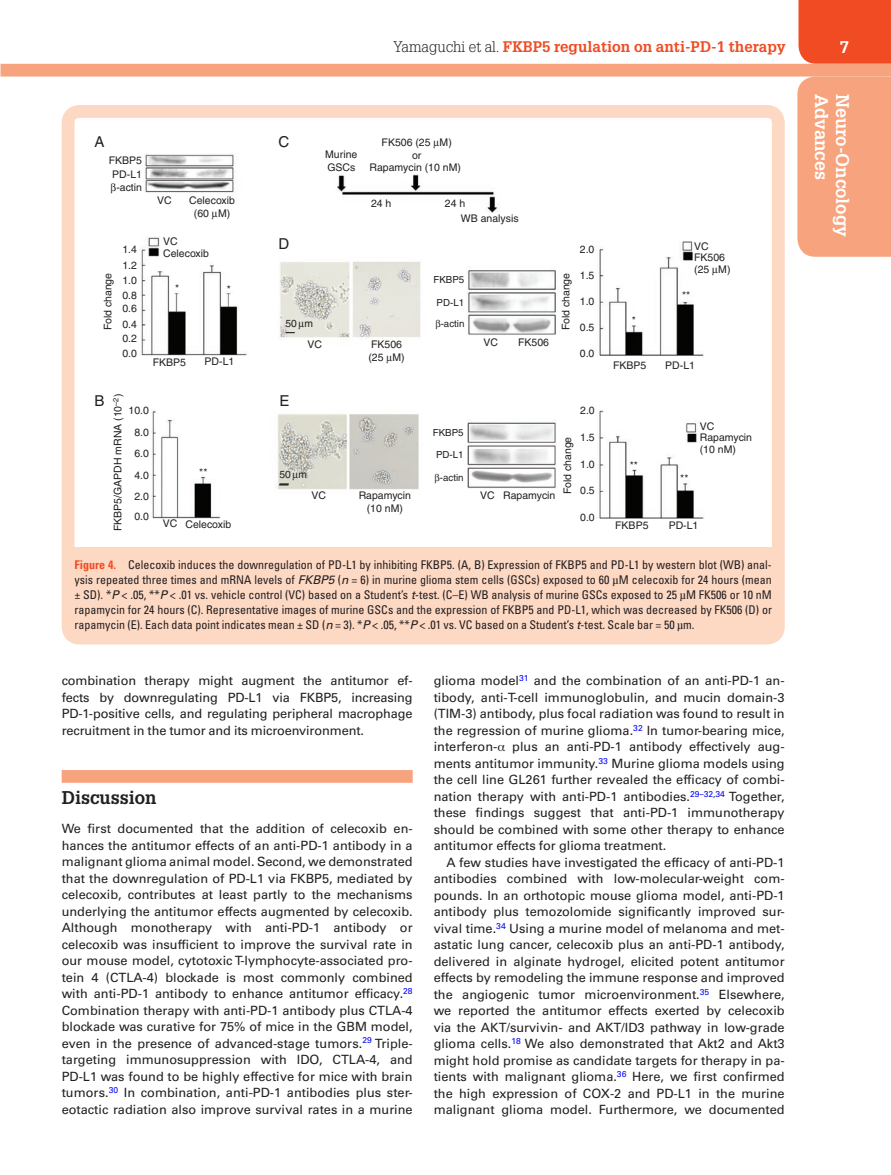
<style>
.page{position:relative;width:891px;height:1175px;background:#fff}
.page>*{position:absolute;margin:0;border:0;box-sizing:border-box;transform-origin:0 0}
.t1{font:700 18px "Glypha LT Std";color:#fff}
.t2{font:700 18px "Glypha LT Std";color:#231f20}
.t3{font:700 16.5px "Glypha LT Std";color:#fff}
.t4{font:700 15px "Glypha LT Std";color:#f04b22}
.t5{font:15px "Helvetica";color:#231f20}
.t6{font:12.75px/16.5px "Univers LT Std";color:#231f20;text-align:justify}
.t7{font:condensed 12px/15px "Univers LT Std";color:#231f20;text-align:justify}
.t8{font:10.5px/12.6px "Helvetica";color:#231f20}
.t9{font:10.35px "Helvetica";color:#231f20}
.t10{font:9.75px/21.3px "Helvetica";color:#231f20;text-align:center}
.s1{font-weight:300;color:#231f20}
.s2{font-weight:700;color:#f04b22}
.s3{font-style:italic;font-stretch:normal}
.s4{font-family:"Gandhari Unicode";font-stretch:normal}
.s5{font-family:"Gandhari Unicode"}
</style>
<div class="page">
<div style="left:799px;top:0;width:92px;height:64px;background:#f04b22"></div>
<div style="left:1px;top:64px;width:890px;height:12px;background:#f7a37d"></div>
<div style="left:797px;top:76px;width:94px;height:181px;background:#f7a37d"></div>
<div style="left:62px;top:770px;width:351px;height:12px;background:#f7a37d"></div>
<div style="left:65px;top:547px;width:716px;height:89px;background:#fdd8c3"></div>
<img style="left:152px;top:410px;width:552px;height:109px">
<img style="left:141px;top:237px;width:563px;height:119px">
<img style="left:145px;top:154px;width:353px;height:59px">
<div style="left:62px;top:105px;width:723px;height:539px;border:13px solid #fdd8c3;border-radius:12px"></div>
<svg style="left:436px;top:320px;width:4px;height:9px"></svg>
<svg style="left:435px;top:473px;width:5px;height:10px"></svg>
<svg style="left:212px;top:211px;width:6px;height:2px"></svg>
<svg style="left:280px;top:473px;width:18px;height:11px"></svg>
<svg style="left:286px;top:322px;width:18px;height:11px"></svg>
<p class="t5" style="left:94px;top:133px;width:12px">A</p>
<p class="t5" style="left:279px;top:133px;width:12px">C</p>
<p class="t8" style="left:109px;top:154px;width:35px">FKBP5</p>
<p class="t8" style="left:112px;top:168px;width:31px;text-align:center">PD-L1 -actin</p>
<p class="t8" style="left:157px;top:194px;width:16px">VC</p>
<p class="t8" style="left:189px;top:194px;width:47px;text-align:center">Celecoxib (60 M)</p>
<p class="t8" style="left:325px;top:148px;width:34px">Murine<br>GSCs</p>
<p class="t8" style="left:102px;top:330px;width:59px;rotate:-90deg">Fold change</p>
<p class="t8" style="left:122px;top:243px;width:16px">1.4</p>
<p class="t8" style="left:122px;top:258px;width:16px;line-height:15px;text-align:justify">1.2<br>1.0<br>0.8</p>
<p class="t8" style="left:122px;top:301px;width:16px;line-height:15.6px">0.6<br>0.4</p>
<p class="t8" style="left:122px;top:330px;width:16px;line-height:15.5px">0.2<br>0.0</p>
<p class="t8" style="left:163px;top:235px;width:16px">VC</p>
<p class="t8" style="left:163px;top:247px;width:47px">Celecoxib</p>
<p class="t8" style="left:175px;top:282px;width:6px">*</p>
<p class="t8" style="left:227px;top:283px;width:6px">*</p>
<p class="t8" style="left:153px;top:356px;width:35px">FKBP5</p>
<p class="t8" style="left:205px;top:355px;width:31px">PD-L1</p>
<p class="t5" style="left:279px;top:235px;width:12px">D</p>
<p class="t9" style="left:285px;top:317px;width:29px">50 m</p>
<p class="t8" style="left:307px;top:338px;width:16px">VC</p>
<p class="t4" style="left:393px;top:37px;width:394px"><span class="s1">Yamaguchi et al.</span> FKBP5 regulation on anti-PD-1 therapy</p>
<p class="t3" style="left:840px;top:37px;width:11px">7</p>
<h1 class="t1" style="left:833px;top:94px;width:88px;rotate:90deg">Advances</h1>
<h1 class="t1" style="left:854px;top:94px;width:145px;rotate:90deg">Neuro-Oncology</h1>
<p class="t8" style="left:370px;top:136px;width:93px;text-align:center">FK506 (25 M)<br>or<br>Rapamycin (10 nM)</p>
<p class="t8" style="left:371px;top:197px;width:22px">24 h</p>
<p class="t8" style="left:445px;top:197px;width:22px">24 h</p>
<p class="t8" style="left:461px;top:212px;width:59px">WB analysis</p>
<p class="t8" style="left:368px;top:338px;width:38px">FK506 (25 M)</p>
<p class="t10" style="left:433px;top:269px;width:32px">FKBP5</p>
<p class="t10" style="left:437px;top:291px;width:29px">PD-L1 -actin</p>
<p class="t8" style="left:483px;top:335px;width:16px">VC</p>
<p class="t8" style="left:518px;top:335px;width:32px">FK506</p>
<p class="t8" style="left:580px;top:243px;width:16px">2.0</p>
<p class="t8" style="left:560px;top:330px;width:59px;rotate:-90deg">Fold change</p>
<p class="t8" style="left:580px;top:269px;width:16px">1.5</p>
<p class="t8" style="left:580px;top:295px;width:16px">1.0</p>
<p class="t8" style="left:580px;top:321px;width:16px">0.5</p>
<p class="t8" style="left:580px;top:347px;width:16px">0.0</p>
<p class="t8" style="left:694px;top:240px;width:32px;line-height:10.9px">VC<br>FK506</p>
<p class="t8" style="left:694px;top:263px;width:38px">(25 M)</p>
<p class="t8" style="left:632px;top:314px;width:6px">*</p>
<p class="t8" style="left:682px;top:289px;width:10px">**</p>
<p class="t8" style="left:613px;top:359px;width:35px">FKBP5</p>
<p class="t8" style="left:665px;top:359px;width:31px">PD-L1</p>
<p class="t8" style="left:111px;top:531px;width:139px;rotate:-90deg">FKBP5/GAPDH mRNA (10<sup>–2</sup>)</p>
<p class="t5" style="left:94px;top:392px;width:12px">B</p>
<p class="t5" style="left:279px;top:392px;width:12px">E</p>
<p class="t8" style="left:129px;top:400px;width:22px;line-height:21.6px;text-align:center">10.0<br>8.0<br>6.0<br>4.0</p>
<p class="t8" style="left:134px;top:486px;width:16px;line-height:20.4px">2.0<br>0.0</p>
<p class="t8" style="left:199px;top:466px;width:10px">**</p>
<p class="t9" style="left:280px;top:468px;width:29px">50 m</p>
<p class="t8" style="left:312px;top:488px;width:16px">VC</p>
<p class="t8" style="left:163px;top:518px;width:70px">VC Celecoxib</p>
<p class="t8" style="left:359px;top:489px;width:54px;text-align:center">Rapamycin (10 nM)</p>
<p class="t10" style="left:433px;top:422px;width:32px">FKBP5</p>
<p class="t10" style="left:436px;top:444px;width:29px">PD-L1</p>
<p class="t10" style="left:440px;top:466px;width:25px">-actin</p>
<p class="t8" style="left:480px;top:489px;width:77px">VC Rapamycin</p>
<p class="t8" style="left:580px;top:404px;width:16px">2.0</p>
<p class="t8" style="left:561px;top:494px;width:59px;rotate:-90deg">Fold change</p>
<p class="t8" style="left:580px;top:431px;width:16px">1.5</p>
<p class="t8" style="left:580px;top:457px;width:16px">1.0</p>
<p class="t8" style="left:580px;top:484px;width:16px">0.5</p>
<p class="t8" style="left:580px;top:511px;width:16px">0.0</p>
<p class="t8" style="left:630px;top:459px;width:10px">**</p>
<p class="t8" style="left:680px;top:472px;width:10px">**</p>
<p class="t8" style="left:700px;top:421px;width:54px;line-height:10.4px">VC<br>Rapamycin</p>
<p class="t8" style="left:700px;top:443px;width:38px">(10 nM)</p>
<p class="t8" style="left:615px;top:519px;width:35px">FKBP5</p>
<p class="t8" style="left:669px;top:519px;width:31px">PD-L1</p>
<p class="t7" style="left:74px;top:557px;width:699px"><span class="s2">Figure 4.</span> Celecoxib induces the downregulation of PD-L1 by inhibiting FKBP5. (A, B) Expression of FKBP5 and PD-L1 by western blot (WB) anal&shy;ysis repeated three times and mRNA levels of <span class="s3">FKBP5</span> (<span class="s3">n</span> = 6) in murine glioma stem cells (GSCs) exposed to 60 <span class="s4">µ</span>M celecoxib for 24 hours (mean ± SD). *<span class="s3">P</span> &lt; .05, **<span class="s3">P</span> &lt; .01 vs. vehicle control (VC) based on a Student’s <span class="s3">t</span>-test. (C–E) WB analysis of murine GSCs exposed to 25 <span class="s4">µ</span>M FK506 or 10 nM rapamycin for 24 hours (C). Representative images of murine GSCs and the expression of FKBP5 and PD-L1, which was decreased by FK506 (D) or rapamycin (E). Each data point indicates mean ± SD (<span class="s3">n</span> = 3). *<span class="s3">P</span> &lt; .05, **<span class="s3">P</span> &lt; .01 vs. VC based on a Student’s <span class="s3">t</span>-test. Scale bar = 50 <span class="s4">µ</span>m.</p>
<p class="t6" style="left:62px;top:672px;width:353px">combination therapy might augment the antitumor ef&shy;fects by downregulating PD-L1 via FKBP5, increasing PD-1-positive cells, and regulating peripheral macrophage recruitment in the tumor and its microenvironment.</p>
<h1 class="t2" style="left:62px;top:786px;width:96px">Discussion</h1>
<p class="t6" style="left:62px;top:820px;width:353px">We first documented that the addition of celecoxib en&shy;hances the antitumor effects of an anti-PD-1 antibody in a malignant glioma animal model. Second, we demonstrated that the downregulation of PD-L1 via FKBP5, mediated by celecoxib, contributes at least partly to the mechanisms underlying the antitumor effects augmented by celecoxib.<br>Although monotherapy with anti-PD-1 antibody or celecoxib was insufficient to improve the survival rate in our mouse model, cytotoxic T-lymphocyte-associated pro&shy;tein 4 (CTLA-4) blockade is most commonly combined with anti-PD-1 antibody to enhance antitumor efficacy.<sup>28<br></sup>Combination therapy with anti-PD-1 antibody plus CTLA-4 blockade was curative for 75% of mice in the GBM model, even in the presence of advanced-stage tumors.<sup>29</sup> Triple&shy;targeting immunosuppression with IDO, CTLA-4, and PD-L1 was found to be highly effective for mice with brain tumors.<sup>30</sup> In combination, anti-PD-1 antibodies plus ster&shy;eotactic radiation also improve survival rates in a murine</p>
<p class="t6" style="left:434px;top:672px;width:353px">glioma model<sup>31</sup> and the combination of an anti-PD-1 an&shy;tibody, anti-T-cell immunoglobulin, and mucin domain-3 (TIM-3) antibody, plus focal radiation was found to result in the regression of murine glioma.<sup>32</sup> In tumor-bearing mice, interferon-<span class="s5">α</span> plus an anti-PD-1 antibody effectively aug&shy;ments antitumor immunity.<sup>33</sup> Murine glioma models using the cell line GL261 further revealed the efficacy of combi&shy;nation therapy with anti-PD-1 antibodies.<sup>29–32</sup><sup>,</sup><sup>34</sup> Together, these findings suggest that anti-PD-1 immunotherapy should be combined with some other therapy to enhance antitumor effects for glioma treatment.</p>
<p class="t6" style="left:434px;top:854px;width:353px;text-indent:13px">A few studies have investigated the efficacy of anti-PD-1 antibodies combined with low-molecular-weight com&shy;pounds. In an orthotopic mouse glioma model, anti-PD-1 antibody plus temozolomide significantly improved sur&shy;vival time.<sup>34</sup> Using a murine model of melanoma and met&shy;astatic lung cancer, celecoxib plus an anti-PD-1 antibody, delivered in alginate hydrogel, elicited potent antitumor effects by remodeling the immune response and improved the angiogenic tumor microenvironment.<sup>35</sup> Elsewhere, we reported the antitumor effects exerted by celecoxib via the AKT/survivin- and AKT/ID3 pathway in low-grade glioma cells.<sup>18</sup> We also demonstrated that Akt2 and Akt3 might hold promise as candidate targets for therapy in pa&shy;tients with malignant glioma.<sup>36</sup> Here, we first confirmed the high expression of COX-2 and PD-L1 in the murine malignant glioma model. Furthermore, we documented</p>
</div>
